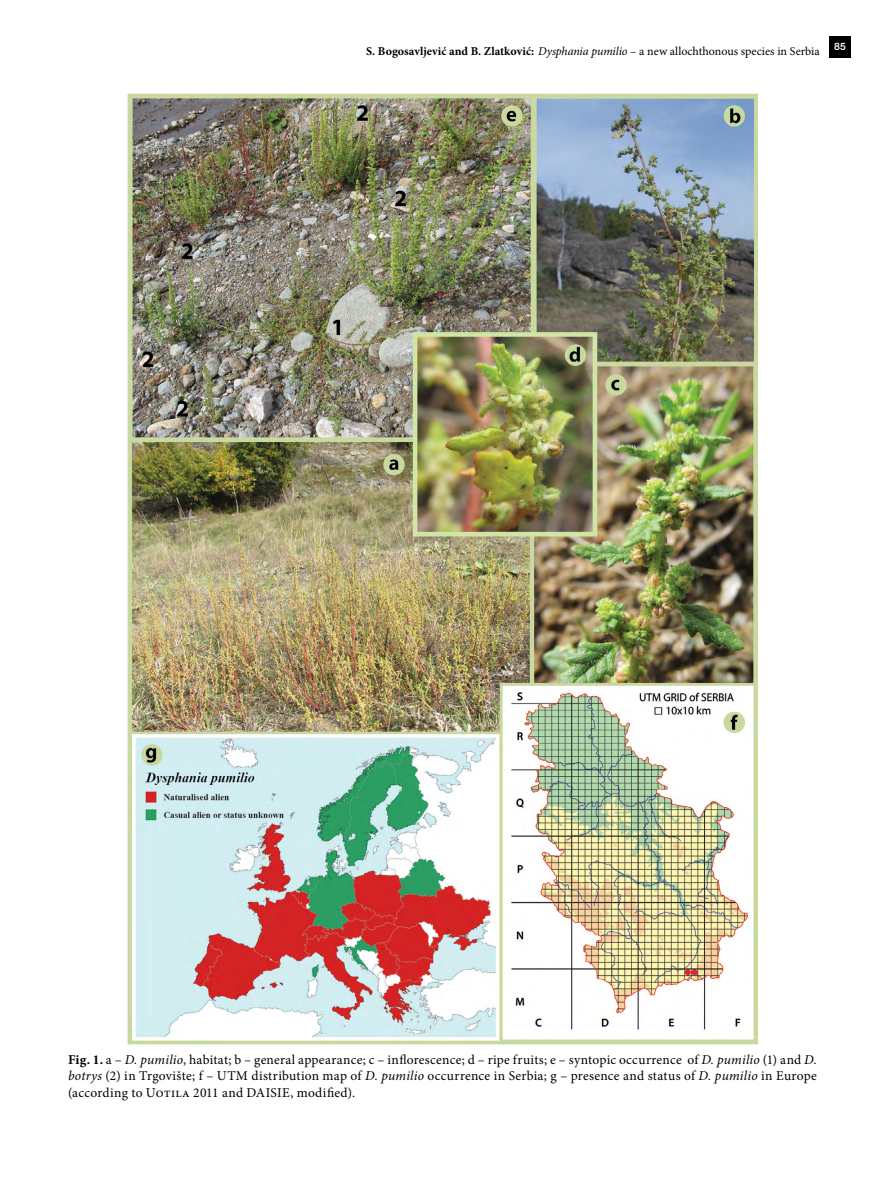
<style>
.page{position:relative;width:885px;height:1191px;background:#fff}
.page>*{position:absolute;margin:0;border:0;box-sizing:border-box;transform-origin:0 0}
.t1{font:13.5px/16.5px "Minion Pro";letter-spacing:.025em;color:#000;text-align:justify}
.t2{font:12px "Minion Pro";color:#000}
.t3{font:500 10.5px "Swiss 721 BT";color:#fff}
.s1{font-weight:700}
.s2{font-style:italic}
</style>
<div class="page">
<div style="left:829px;top:37px;width:21px;height:21px;background:#000"></div>
<img style="left:127px;top:94px;width:630px;height:950px">
<p class="t2" style="left:366px;top:43px;width:455px"><span class="s1">S. Bogosavljević and B. Zlatković:</span> <span class="s2">Dysphania pumilio</span> – a new allochthonous species in Serbia</p>
<p class="t3" style="left:834px;top:40px;width:13px">85</p>
<p class="t1" style="left:68px;top:1051px;width:750px"><span class="s1">Fig. 1.</span> a – <span class="s2">D. pumilio</span>, habitat; b – general appearance; c – inflorescence; d – ripe fruits; e – syntopic occurrence of <span class="s2">D. pumilio</span> (1) and <span class="s2">D. botrys</span> (2) in Trgovište; f – UTM distribution map of <span class="s2">D. pumilio</span> occurrence in Serbia; g – presence and status of <span class="s2">D. pumilio</span> in Europe (according to Uotila 2011 and DAISIE, modified).</p>
</div>
